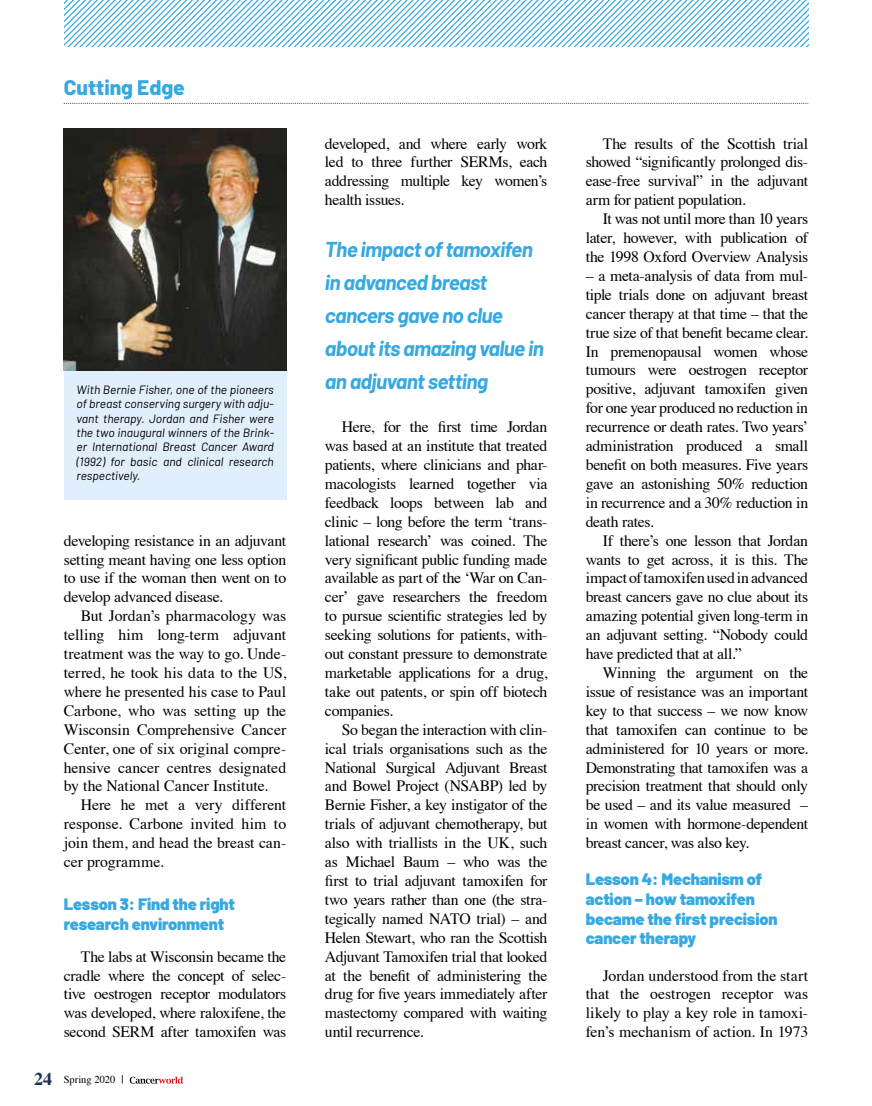
<style>
.page{position:relative;width:872px;height:1106px;background:#fff}
.page>*{position:absolute;margin:0;border:0;box-sizing:border-box;transform-origin:0 0}
.t1{font:italic 700 21px/33px "Barlow";letter-spacing:-.03em;color:#36a9e1}
.t2{font:800 21px "Barlow";color:#36a9e1}
.t3{font:900 16.5px/19.8px "Barlow";letter-spacing:-.01em;color:#36a9e1}
.t4{font:15.75px/18.9px "Times";letter-spacing:-.02em;color:#000;text-align:justify}
.t5{font:italic 12px/14.4px "Barlow";color:#000;text-align:justify}
.t6{font:10.5px "Times";color:#000}
.s1{font-weight:700;font-size:18px;color:#1d3153}
</style>
<div class="page">
<div style="left:64px;top:369px;width:223px;height:130px;background:#e1eefb"></div>
<img style="left:64px;top:129px;width:223px;height:242px">
<svg style="left:64px;top:0;width:744px;height:47px"></svg>
<svg style="left:64px;top:103px;width:744px;height:1px"></svg>
<svg style="left:130px;top:1076px;width:53px;height:7px"></svg>
<h1 class="t2" style="left:64px;top:72px;width:122px">Cutting Edge</h1>
<p class="t5" style="left:77px;top:381px;width:199px">With Bernie Fisher, one of the pioneers of breast conserving surgery with adju&shy;vant therapy. Jordan and Fisher were the two inaugural winners of the Brink&shy;er International Breast Cancer Award (1992) for basic and clinical research respectively.</p>
<p class="t4" style="left:64px;top:529px;width:224px">developing resistance in an adjuvant setting meant having one less option to use if the woman then went on to develop advanced disease.</p>
<p class="t4" style="left:64px;top:605px;width:224px;text-indent:17px">But Jordan’s pharmacology was telling him long-term adjuvant treatment was the way to go. Unde&shy;terred, he took his data to the US, where he presented his case to Paul Carbone, who was setting up the Wisconsin Comprehensive Cancer Center, one of six original compre&shy;hensive cancer centres designated by the National Cancer Institute.</p>
<p class="t4" style="left:64px;top:794px;width:224px;text-indent:17px">Here he met a very different response. Carbone invited him to join them, and head the breast can&shy;cer programme.</p>
<p class="t3" style="left:64px;top:892px;width:173px">Lesson 3: Find the right research environment</p>
<p class="t4" style="left:64px;top:945px;width:224px;text-indent:17px">The labs at Wisconsin became the cradle where the concept of selec&shy;tive oestrogen receptor modulators was developed, where raloxifene, the second SERM after tamoxifen was</p>
<p class="t6" style="left:34px;top:1070px;width:83px"><span class="s1">24</span> Spring 2020</p>
<p class="t4" style="left:325px;top:132px;width:224px">developed, and where early work led to three further SERMs, each addressing multiple key women’s health issues.</p>
<h1 class="t1" style="left:325px;top:231px;width:220px">The impact of tamoxifen in advanced breast cancers gave no clue about its amazing value in an adjuvant setting</h1>
<p class="t4" style="left:325px;top:416px;width:224px;text-indent:17px">Here, for the first time Jordan was based at an institute that treated patients, where clinicians and phar&shy;macologists learned together via feedback loops between lab and clinic – long before the term ‘trans&shy;lational research’ was coined. The very significant public funding made available as part of the ‘War on Can&shy;cer’ gave researchers the freedom to pursue scientific strategies led by seeking solutions for patients, with&shy;out constant pressure to demonstrate marketable applications for a drug, take out patents, or spin off biotech companies.</p>
<p class="t4" style="left:325px;top:718px;width:224px;text-indent:17px">So began the interaction with clin&shy;ical trials organisations such as the National Surgical Adjuvant Breast and Bowel Project (NSABP) led by Bernie Fisher, a key instigator of the trials of adjuvant chemotherapy, but also with triallists in the UK, such as Michael Baum – who was the first to trial adjuvant tamoxifen for two years rather than one (the stra&shy;tegically named NATO trial) – and Helen Stewart, who ran the Scottish Adjuvant Tamoxifen trial that looked at the benefit of administering the drug for five years immediately after mastectomy compared with waiting until recurrence.</p>
<p class="t4" style="left:585px;top:132px;width:224px;text-indent:17px">The results of the Scottish trial showed “significantly prolonged dis&shy;ease-free survival” in the adjuvant arm for patient population.</p>
<p class="t4" style="left:585px;top:208px;width:224px;text-indent:17px">It was not until more than 10 years later, however, with publication of the 1998 Oxford Overview Analysis</p>
<p class="t4" style="left:585px;top:265px;width:224px">– a meta-analysis of data from mul&shy;tiple trials done on adjuvant breast cancer therapy at that time – that the true size of that benefit became clear.<br>In premenopausal women whose tumours were oestrogen receptor positive, adjuvant tamoxifen given for one year produced no reduction in recurrence or death rates. Two years’ administration produced a small benefit on both measures. Five years gave an astonishing 50% reduction in recurrence and a 30% reduction in death rates.</p>
<p class="t4" style="left:585px;top:529px;width:224px;text-indent:17px">If there’s one lesson that Jordan wants to get across, it is this. The impact of tamoxifen used in advanced breast cancers gave no clue about its amazing potential given long-term in an adjuvant setting. “Nobody could have predicted that at all.”</p>
<p class="t4" style="left:585px;top:662px;width:224px;text-indent:17px">Winning the argument on the issue of resistance was an important key to that success – we now know that tamoxifen can continue to be administered for 10 years or more.<br>Demonstrating that tamoxifen was a precision treatment that should only be used – and its value measured – in women with hormone-dependent breast cancer, was also key.</p>
<p class="t3" style="left:585px;top:868px;width:193px">Lesson 4: Mechanism of action – how tamoxifen became the first precision cancer therapy</p>
<p class="t4" style="left:585px;top:964px;width:224px;text-indent:17px">Jordan understood from the start that the oestrogen receptor was likely to play a key role in tamoxi&shy;fen’s mechanism of action. In 1973</p>
</div>
